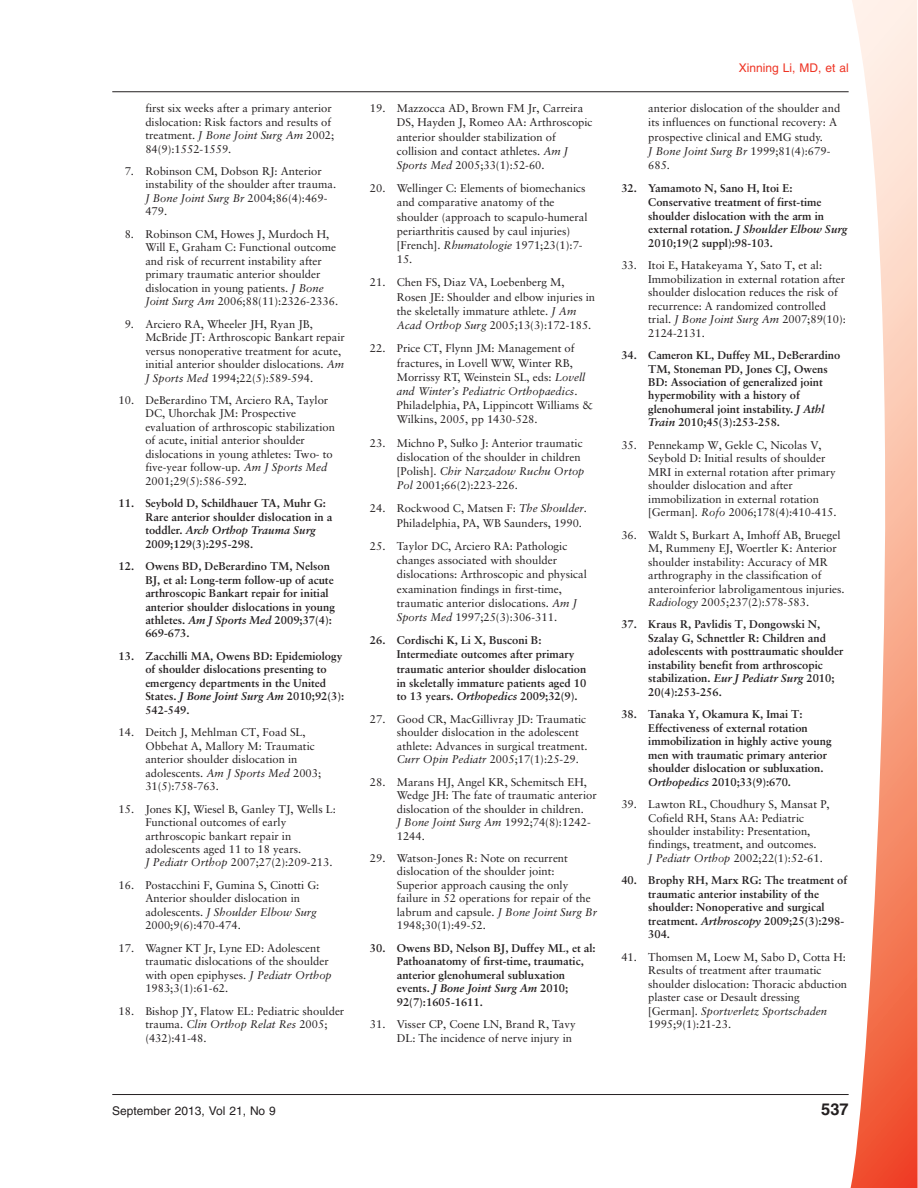
<style>
.page{position:relative;width:918px;height:1188px;background:#fff}
.page>*{position:absolute;margin:0;border:0;box-sizing:border-box;transform-origin:0 0}
.t1{font:700 16.5px "Helvetica";color:#231f20}
.t2{font:12px "Helvetica";color:#231f20}
.t3{font:12px "Helvetica";color:#ee3424}
.t4{font:11.25px/13.5px "Sabon";color:#231f20}
.t5{font:700 11.25px/13.5px "Sabon";color:#231f20}
.s1{font-style:italic}
</style>
<div class="page">
<svg style="left:850px;top:0;width:68px;height:1188px"></svg>
<hr style="left:112px;top:91px;width:737px;height:1px;background:#231f20">
<hr style="left:112px;top:1094px;width:737px;height:1px;background:#231f20">
<p class="t4" style="left:145px;top:102px;width:190px">first six weeks after a primary anterior dislocation: Risk factors and results of treatment. <span class="s1">J Bone Joint Surg Am</span> 2002; 84(9):1552-1559.</p>
<p class="t4" style="left:145px;top:165px;width:192px;text-indent:-21px">7. Robinson CM, Dobson RJ: Anterior instability of the shoulder after trauma.<br><span class="s1">J Bone Joint Surg Br</span> 2004;86(4):469-<br>479.</p>
<p class="t4" style="left:145px;top:228px;width:194px;text-indent:-21px">8. Robinson CM, Howes J, Murdoch H, Will E, Graham C: Functional outcome and risk of recurrent instability after primary traumatic anterior shoulder dislocation in young patients. <span class="s1">J Bone Joint Surg Am</span> 2006;88(11):2326-2336.</p>
<p class="t4" style="left:145px;top:318px;width:201px;text-indent:-21px">9. Arciero RA, Wheeler JH, Ryan JB, McBride JT: Arthroscopic Bankart repair versus nonoperative treatment for acute, initial anterior shoulder dislocations. <span class="s1">Am J Sports Med</span> 1994;22(5):589-594.</p>
<p class="t4" style="left:145px;top:394px;width:191px;text-indent:-27px">10. DeBerardino TM, Arciero RA, Taylor DC, Uhorchak JM: Prospective evaluation of arthroscopic stabilization of acute, initial anterior shoulder dislocations in young athletes: Two- to five-year follow-up. <span class="s1">Am J Sports Med </span>2001;29(5):586-592.</p>
<p class="t5" style="left:145px;top:498px;width:189px;text-indent:-27px">11. Seybold D, Schildhauer TA, Muhr G:<br>Rare anterior shoulder dislocation in a toddler. <span class="s1">Arch Orthop Trauma Surg </span>2009;129(3):295-298.</p>
<p class="t5" style="left:145px;top:560px;width:191px;text-indent:-27px">12. Owens BD, DeBerardino TM, Nelson BJ, et al: Long-term follow-up of acute arthroscopic Bankart repair for initial anterior shoulder dislocations in young athletes. <span class="s1">Am J Sports Med</span> 2009;37(4):<br>669-673.</p>
<p class="t5" style="left:145px;top:650px;width:200px;text-indent:-27px">13. Zacchilli MA, Owens BD: Epidemiology of shoulder dislocations presenting to emergency departments in the United States. <span class="s1">J Bone Joint Surg Am</span> 2010;92(3):<br>542-549.</p>
<p class="t4" style="left:145px;top:727px;width:177px;text-indent:-27px">14. Deitch J, Mehlman CT, Foad SL,<br>Obbehat A, Mallory M: Traumatic anterior shoulder dislocation in adolescents. <span class="s1">Am J Sports Med</span> 2003;<br>31(5):758-763.</p>
<p class="t4" style="left:145px;top:803px;width:192px;text-indent:-27px">15. Jones KJ, Wiesel B, Ganley TJ, Wells L:<br>Functional outcomes of early arthroscopic bankart repair in adolescents aged 11 to 18 years.<br><span class="s1">J Pediatr Orthop</span> 2007;27(2):209-213.</p>
<p class="t4" style="left:145px;top:879px;width:176px;text-indent:-27px">16. Postacchini F, Gumina S, Cinotti G:<br>Anterior shoulder dislocation in adolescents. <span class="s1">J Shoulder Elbow Surg<br></span>2000;9(6):470-474.</p>
<p class="t4" style="left:145px;top:942px;width:188px;text-indent:-27px">17. Wagner KT Jr, Lyne ED: Adolescent traumatic dislocations of the shoulder with open epiphyses. <span class="s1">J Pediatr Orthop </span>1983;3(1):61-62.</p>
<p class="t4" style="left:145px;top:1005px;width:201px;text-indent:-27px">18. Bishop JY, Flatow EL: Pediatric shoulder trauma. <span class="s1">Clin Orthop Relat Res</span> 2005; (432):41-48.</p>
<p class="t4" style="left:397px;top:102px;width:197px;line-height:14.2px;text-indent:-27px">19. Mazzocca AD, Brown FM Jr, Carreira DS, Hayden J, Romeo AA: Arthroscopic anterior shoulder stabilization of collision and contact athletes. <span class="s1">Am J Sports Med</span> 2005;33(1):52-60.</p>
<p class="t4" style="left:397px;top:182px;width:192px;line-height:14.2px;text-indent:-27px">20. Wellinger C: Elements of biomechanics and comparative anatomy of the shoulder (approach to scapulo-humeral periarthritis caused by caul injuries) [French]. <span class="s1">Rhumatologie</span> 1971;23(1):7-<br>15.</p>
<p class="t4" style="left:397px;top:276px;width:200px;line-height:14.2px;text-indent:-27px">21. Chen FS, Diaz VA, Loebenberg M, Rosen JE: Shoulder and elbow injuries in the skeletally immature athlete. <span class="s1">J Am Acad Orthop Surg</span> 2005;13(3):172-185.</p>
<p class="t4" style="left:397px;top:342px;width:198px;line-height:14.2px;text-indent:-27px">22. Price CT, Flynn JM: Management of fractures, in Lovell WW, Winter RB, Morrissy RT, Weinstein SL, eds: <span class="s1">Lovell and Winter’s Pediatric Orthopaedics</span>.<br>Philadelphia, PA, Lippincott Williams &amp; Wilkins, 2005, pp 1430-528.</p>
<p class="t4" style="left:397px;top:437px;width:189px;line-height:14.2px;text-indent:-27px">23. Michno P, Sułko J: Anterior traumatic dislocation of the shoulder in children [Polish]. <span class="s1">Chir Narzadow Ruchu Ortop Pol</span> 2001;66(2):223-226.</p>
<p class="t4" style="left:397px;top:502px;width:192px;line-height:14.2px;text-indent:-27px">24. Rockwood C, Matsen F: <span class="s1">The Shoulder</span>.<br>Philadelphia, PA, WB Saunders, 1990.</p>
<p class="t4" style="left:397px;top:540px;width:192px;line-height:14.2px;text-indent:-27px">25. Taylor DC, Arciero RA: Pathologic changes associated with shoulder dislocations: Arthroscopic and physical examination findings in first-time, traumatic anterior dislocations. <span class="s1">Am J Sports Med</span> 1997;25(3):306-311.</p>
<p class="t5" style="left:397px;top:634px;width:191px;line-height:14.1px;text-indent:-27px">26. Cordischi K, Li X, Busconi B:<br>Intermediate outcomes after primary traumatic anterior shoulder dislocation in skeletally immature patients aged 10 to 13 years. <span class="s1">Orthopedics</span> 2009;32(9).</p>
<p class="t4" style="left:397px;top:713px;width:192px;text-indent:-27px">27. Good CR, MacGillivray JD: Traumatic shoulder dislocation in the adolescent athlete: Advances in surgical treatment.<br><span class="s1">Curr Opin Pediatr</span> 2005;17(1):25-29.</p>
<p class="t4" style="left:397px;top:776px;width:201px;text-indent:-27px">28. Marans HJ, Angel KR, Schemitsch EH,<br>Wedge JH: The fate of traumatic anterior dislocation of the shoulder in children.<br><span class="s1">J Bone Joint Surg Am</span> 1992;74(8):1242-<br>1244.</p>
<p class="t4" style="left:397px;top:852px;width:202px;text-indent:-27px">29. Watson-Jones R: Note on recurrent dislocation of the shoulder joint:<br>Superior approach causing the only failure in 52 operations for repair of the labrum and capsule. <span class="s1">J Bone Joint Surg Br </span>1948;30(1):49-52.</p>
<p class="t5" style="left:397px;top:942px;width:200px;text-indent:-27px">30. Owens BD, Nelson BJ, Duffey ML, et al:<br>Pathoanatomy of first-time, traumatic, anterior glenohumeral subluxation events. <span class="s1">J Bone Joint Surg Am</span> 2010; 92(7):1605-1611.</p>
<p class="t4" style="left:397px;top:1018px;width:180px;text-indent:-27px">31. Visser CP, Coene LN, Brand R, Tavy<br>DL: The incidence of nerve injury in</p>
<p class="t3" style="left:739px;top:63px;width:111px">Xinning Li, MD, et al</p>
<p class="t4" style="left:648px;top:102px;width:194px;line-height:14.2px">anterior dislocation of the shoulder and its influences on functional recovery: A prospective clinical and EMG study.<br><span class="s1">J Bone Joint Surg Br</span> 1999;81(4):679-<br>685.</p>
<p class="t5" style="left:648px;top:182px;width:201px;text-indent:-27px">32. Yamamoto N, Sano H, Itoi E:<br>Conservative treatment of first-time shoulder dislocation with the arm in external rotation. <span class="s1">J Shoulder Elbow Surg </span>2010;19(2 suppl):98-103.</p>
<p class="t4" style="left:648px;top:260px;width:199px;text-indent:-27px">33. Itoi E, Hatakeyama Y, Sato T, et al:<br>Immobilization in external rotation after shoulder dislocation reduces the risk of recurrence: A randomized controlled trial. <span class="s1">J Bone Joint Surg Am</span> 2007;89(10):<br>2124-2131.</p>
<p class="t5" style="left:648px;top:349px;width:194px;text-indent:-27px">34. Cameron KL, Duffey ML, DeBerardino TM, Stoneman PD, Jones CJ, Owens BD: Association of generalized joint hypermobility with a history of glenohumeral joint instability. <span class="s1">J Athl Train</span> 2010;45(3):253-258.</p>
<p class="t4" style="left:648px;top:439px;width:190px;text-indent:-27px">35. Pennekamp W, Gekle C, Nicolas V, Seybold D: Initial results of shoulder MRI in external rotation after primary shoulder dislocation and after immobilization in external rotation [German]. <span class="s1">Rofo</span> 2006;178(4):410-415.</p>
<p class="t4" style="left:648px;top:529px;width:198px;text-indent:-27px">36. Waldt S, Burkart A, Imhoff AB, Bruegel M, Rummeny EJ, Woertler K: Anterior shoulder instability: Accuracy of MR arthrography in the classification of anteroinferior labroligamentous injuries.<br><span class="s1">Radiology</span> 2005;237(2):578-583.</p>
<p class="t5" style="left:648px;top:619px;width:197px;text-indent:-27px">37. Kraus R, Pavlidis T, Dongowski N, Szalay G, Schnettler R: Children and adolescents with posttraumatic shoulder instability benefit from arthroscopic stabilization. <span class="s1">Eur J Pediatr Surg</span> 2010; 20(4):253-256.</p>
<p class="t5" style="left:648px;top:709px;width:185px;text-indent:-27px">38. Tanaka Y, Okamura K, Imai T:<br>Effectiveness of external rotation immobilization in highly active young men with traumatic primary anterior shoulder dislocation or subluxation.<br><span class="s1">Orthopedics</span> 2010;33(9):670.</p>
<p class="t4" style="left:648px;top:798px;width:183px;text-indent:-27px">39. Lawton RL, Choudhury S, Mansat P, Cofield RH, Stans AA: Pediatric shoulder instability: Presentation, findings, treatment, and outcomes.<br><span class="s1">J Pediatr Orthop</span> 2002;22(1):52-61.</p>
<p class="t5" style="left:648px;top:875px;width:200px;text-indent:-27px">40. Brophy RH, Marx RG: The treatment of traumatic anterior instability of the shoulder: Nonoperative and surgical treatment. <span class="s1">Arthroscopy</span> 2009;25(3):298-<br>304.</p>
<p class="t4" style="left:648px;top:951px;width:201px;text-indent:-27px">41. Thomsen M, Loew M, Sabo D, Cotta H:<br>Results of treatment after traumatic shoulder dislocation: Thoracic abduction plaster case or Desault dressing [German]. <span class="s1">Sportverletz Sportschaden </span>1995;9(1):21-23.</p>
<p class="t2" style="left:112px;top:1107px;width:165px">September 2013, Vol 21, No 9</p>
<h1 class="t1" style="left:821px;top:1103px;width:29px">537</h1>
</div>
